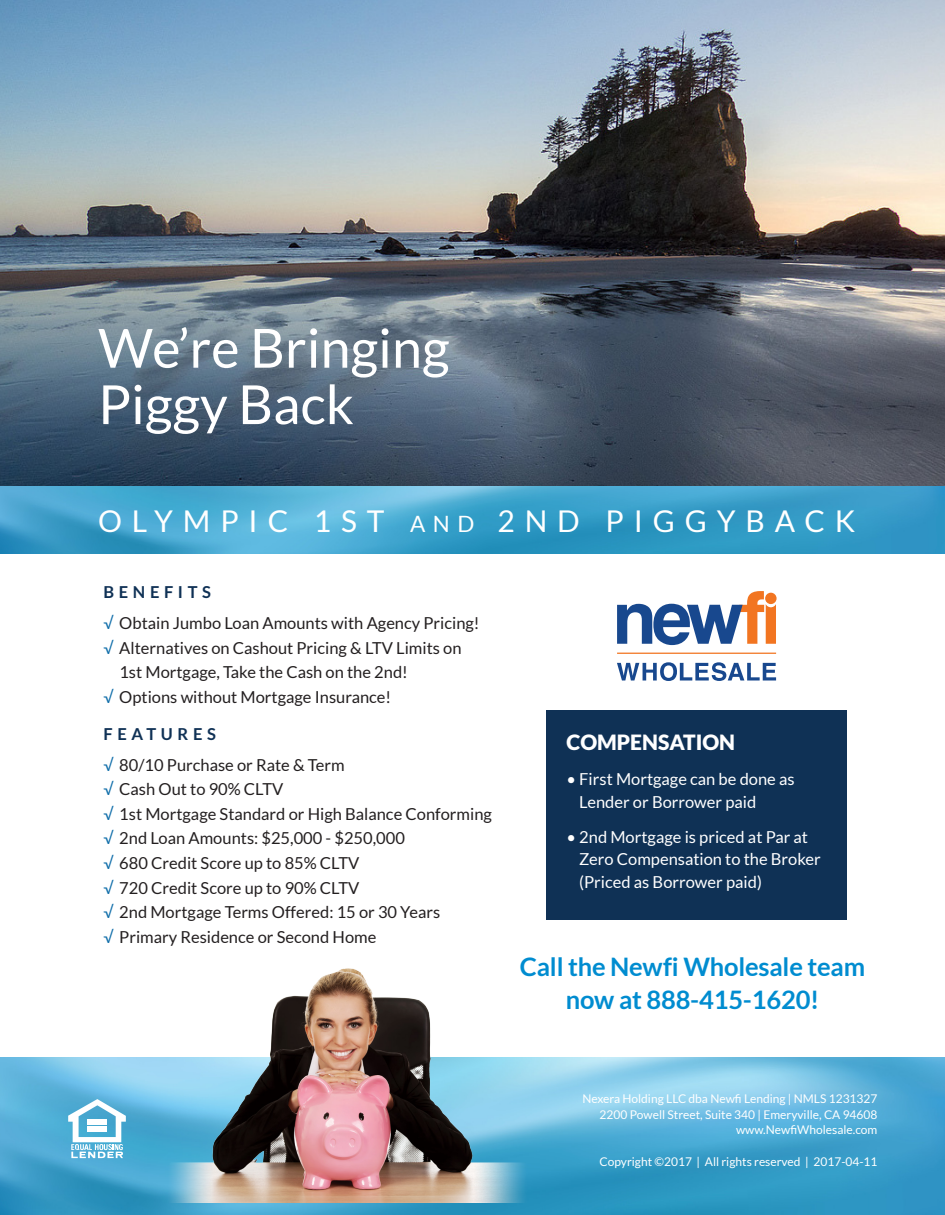
<style>
.page{position:relative;width:945px;height:1215px;background:#fff}
.page>*{position:absolute;margin:0;border:0;box-sizing:border-box;transform-origin:0 0}
.t1{font:54px "Lato";color:#fff}
.t2{font:30px "Lato";letter-spacing:.33em;color:#fff}
.t3{font:700 25.5px/33px "Lato";letter-spacing:-.01em;color:#008cd0;text-align:center}
.t4{font:900 21px "Lato";color:#fff}
.t5{font:16.5px "Lato";color:#231f20}
.t6{font:16.5px "Lato";color:#fff}
.t7{font:700 16.5px "Lato";letter-spacing:.28em;color:#0f3155}
.t8{font:12px "Lato";color:#fff}
.s1{font-size:22.5px}
.s2{color:#126faa}
</style>
<div class="page">
<img style="left:0;top:486px;width:945px;height:68px">
<img style="left:0;top:0;width:945px;height:486px">
<img style="left:0;top:1058px;width:945px;height:157px">
<div style="left:546px;top:710px;width:301px;height:210px;background:#0f3155"></div>
<svg style="left:617px;top:662px;width:159px;height:19px"></svg>
<svg style="left:617px;top:591px;width:159px;height:54px"></svg>
<hr style="left:617px;top:653px;width:159px;height:1px;background:#f27521">
<svg style="left:68px;top:1099px;width:58px;height:59px"></svg>
<img style="left:167px;top:968px;width:362px;height:235px">
<p class="t1" style="left:98px;top:318px;width:353px">We’re Bringing</p>
<p class="t1" style="left:98px;top:374px;width:257px">Piggy Back</p>
<p class="t2" style="left:98px;top:504px;width:759px">OLYMPIC 1ST <span class="s1">AND</span> 2ND PIGGYBACK</p>
<p class="t7" style="left:104px;top:583px;width:109px">BENEFITS</p>
<p class="t5" style="left:104px;top:614px;width:378px"><span class="s2">√</span> Obtain Jumbo Loan Amounts with Agency Pricing!</p>
<p class="t5" style="left:104px;top:638px;width:360px"><span class="s2">√</span> Alternatives on Cashout Pricing &amp; LTV Limits on</p>
<p class="t5" style="left:119px;top:663px;width:290px">1st Mortgage, Take the Cash on the 2nd!</p>
<p class="t5" style="left:104px;top:688px;width:289px"><span class="s2">√</span> Options without Mortgage Insurance!</p>
<p class="t7" style="left:104px;top:724px;width:114px">FEATURES</p>
<p class="t5" style="left:104px;top:755px;width:243px"><span class="s2">√</span> 80/10 Purchase or Rate &amp; Term</p>
<p class="t5" style="left:104px;top:780px;width:181px"><span class="s2">√</span> Cash Out to 90% CLTV</p>
<p class="t5" style="left:104px;top:805px;width:390px"><span class="s2">√</span> 1st Mortgage Standard or High Balance Conforming</p>
<p class="t5" style="left:104px;top:829px;width:303px"><span class="s2">√</span> 2nd Loan Amounts: $25,000 - $250,000</p>
<p class="t5" style="left:104px;top:854px;width:257px"><span class="s2">√</span> 680 Credit Score up to 85% CLTV</p>
<p class="t5" style="left:104px;top:878px;width:257px"><span class="s2">√</span> 720 Credit Score up to 90% CLTV</p>
<p class="t5" style="left:104px;top:903px;width:338px"><span class="s2">√</span> 2nd Mortgage Terms Offered: 15 or 30 Years</p>
<p class="t5" style="left:104px;top:928px;width:274px"><span class="s2">√</span> Primary Residence or Second Home</p>
<p class="t4" style="left:567px;top:730px;width:170px">COMPENSATION</p>
<p class="t6" style="left:567px;top:770px;width:230px">• First Mortgage can be done as</p>
<p class="t6" style="left:579px;top:793px;width:179px">Lender or Borrower paid</p>
<p class="t6" style="left:567px;top:828px;width:243px">• 2nd Mortgage is priced at Par at</p>
<p class="t6" style="left:579px;top:850px;width:243px">Zero Compensation to the Broker</p>
<p class="t6" style="left:579px;top:873px;width:184px">(Priced as Borrower paid)</p>
<p class="t3" style="left:520px;top:950px;width:347px">Call the Newf i Wholesale team now at 888-415-1620!</p>
<p class="t8" style="left:582px;top:1092px;width:297px">Nexera Holding LLC dba Newfi Lending | NMLS 1231327</p>
<p class="t8" style="left:600px;top:1108px;width:279px">2200 Powell Street, Suite 340 | Emeryville, CA 94608</p>
<p class="t8" style="left:736px;top:1123px;width:143px">www.NewfiWholesale.com</p>
<p class="t8" style="left:600px;top:1155px;width:279px">Copyright ©2017 | All rights reserved | 2017-04-11</p>
</div>
